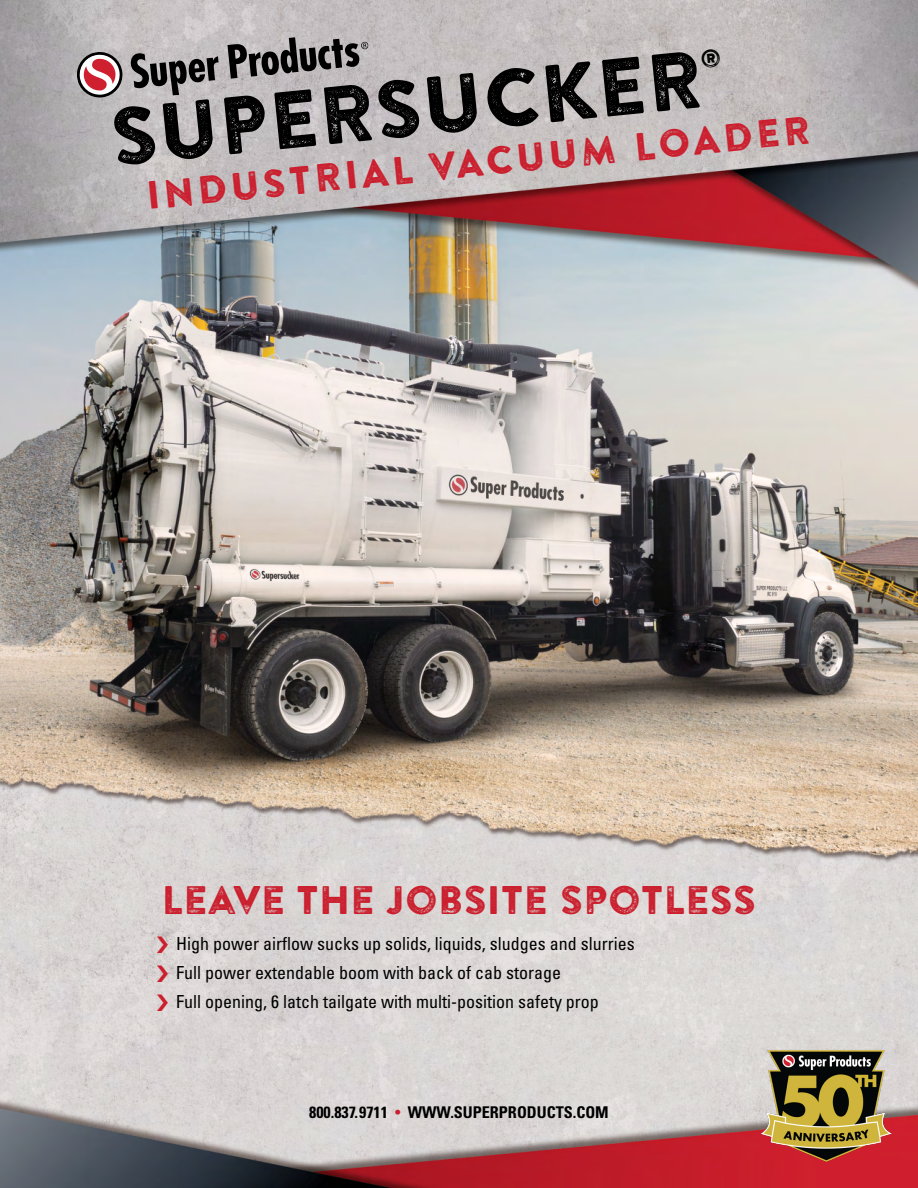
<style>
.page{position:relative;width:918px;height:1188px;background:#fff}
.page>*{position:absolute;margin:0;border:0;box-sizing:border-box;transform-origin:0 0}
.t1{font:81px "Brandon Printed Two";color:#000}
.t2{font:39.75px "Brandon Printed Two";letter-spacing:-.01em;color:#cb1f2e}
.t3{font:39px "Brandon Printed Two";color:#cb1f2e}
.t4{font:condensed 18px/29.2px "Univers LT Std";color:#000}
.t5{font:700 condensed 16.2px "Univers LT Std";color:#000}
.s1{font-weight:400;color:#cb1f2e}
</style>
<div class="page">
<img style="left:0;top:0;width:918px;height:1188px">
<svg style="left:130px;top:53px;width:89px;height:43px;background:#7b7879"></svg>
<svg style="left:228px;top:37px;width:141px;height:42px;background:#7c7879"></svg>
<svg style="left:76px;top:51px;width:48px;height:48px"></svg>
<img style="left:760px;top:1040px;width:133px;height:127px">
<svg style="left:157px;top:936px;width:11px;height:17px"></svg>
<svg style="left:157px;top:965px;width:11px;height:17px"></svg>
<svg style="left:157px;top:994px;width:11px;height:17px"></svg>
<svg style="left:701px;top:49px;width:20px;height:19px"></svg>
<h1 class="t1" style="left:105px;top:88px;width:597px;rotate:-6deg">SUPERSUCKER</h1>
<h3 class="t3" style="left:144px;top:173px;width:669px;rotate:-6deg">INDUSTRIAL VACUUM LOADER</h3>
<h2 class="t2" style="left:162px;top:875px;width:596px">LEAVE THE JOBSITE SPOTLESS</h2>
<p class="t4" style="left:176px;top:928px;width:460px">High power airflow sucks up solids, liquids, sludges and slurries<br>Full power extendable boom with back of cab storage<br>Full opening, 6 latch tailgate with multi-position safety prop</p>
<p class="t5" style="left:309px;top:1102px;width:301px">800.837.9711 <span class="s1">•</span> WWW.SUPERPRODUCTS.COM</p>
</div>
